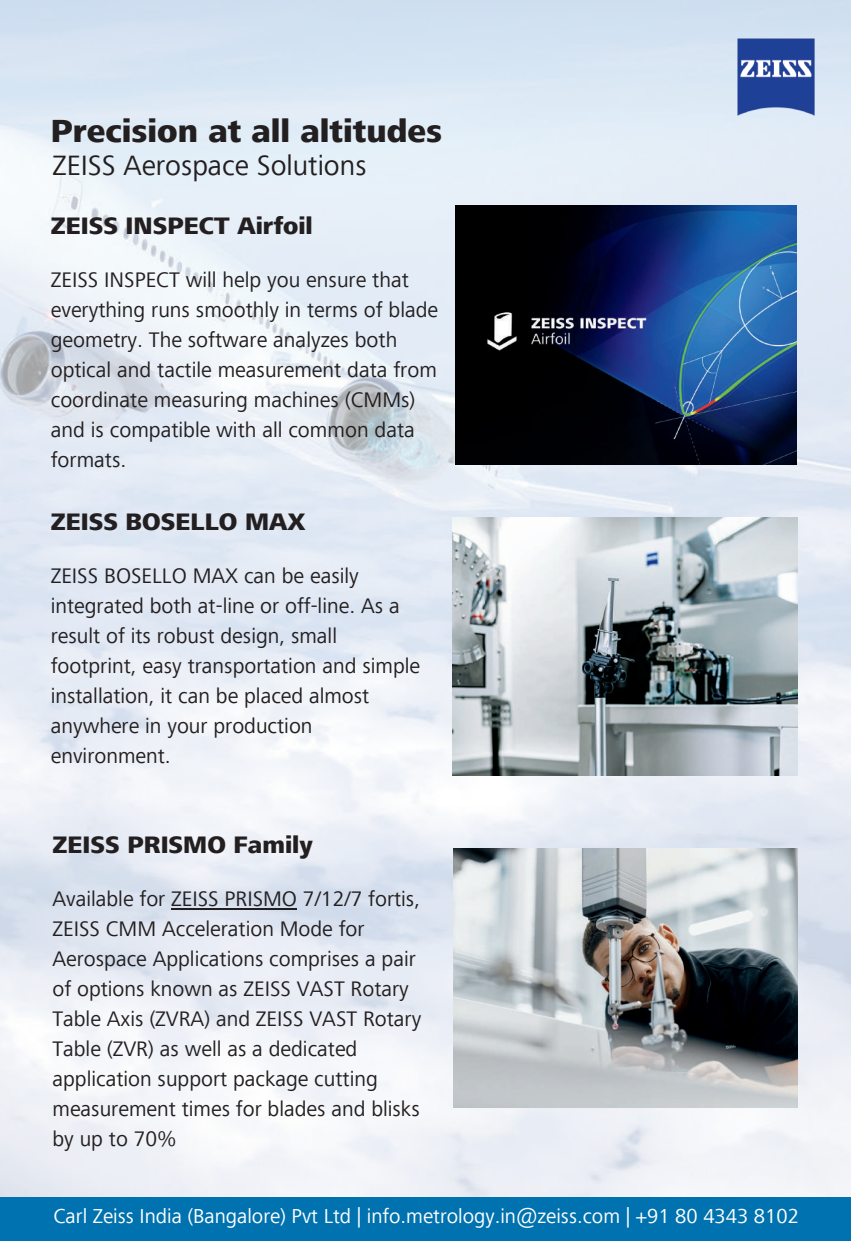
<style>
.page{position:relative;width:851px;height:1241px;background:#fff}
.page>*{position:absolute;margin:0;border:0;box-sizing:border-box;transform-origin:0 0}
.t1{font:800 32.88px "ZEISS Frutiger Next W1 G";color:#231f20}
.t2{font:28.75px "ZEISS Frutiger Next W1 G";color:#231f20}
.t3{font:800 24.5px "ZEISS Frutiger Next W1 G";color:#231f20}
.t4{font:21.62px/30px "ZEISS Frutiger Next W1 G";color:#231f20}
.t5{font:20.75px "ZEISS Frutiger Next W1 G";color:#fff}
</style>
<div class="page">
<img style="left:0;top:0;width:850px;height:1197px">
<img style="left:699px;top:0;width:151px;height:153px">
<img style="left:453px;top:848px;width:343px;height:259px">
<img style="left:453px;top:517px;width:344px;height:258px">
<img style="left:455px;top:205px;width:341px;height:259px">
<div style="left:0;top:1197px;width:850px;height:43px;background:#0072af"></div>
<hr style="left:171px;top:907px;width:126px;height:2px;background:#231f20">
<h1 class="t1" style="left:51px;top:112px;width:393px">Precision at all altitudes</h1>
<h2 class="t2" style="left:52px;top:149px;width:315px">ZEISS Aerospace Solutions</h2>
<p class="t3" style="left:51px;top:212px;width:263px">ZEISS INSPECT Airfoil</p>
<p class="t4" style="left:51px;top:265px;width:389px">ZEISS INSPECT will help you ensure that everything runs smoothly in terms of blade geometry. The software analyzes both optical and tactile measurement data from coordinate measuring machines (CMMs) and is compatible with all common data formats.</p>
<p class="t3" style="left:51px;top:508px;width:256px">ZEISS BOSELLO MAX</p>
<p class="t4" style="left:51px;top:561px;width:371px">ZEISS BOSELLO MAX can be easily integrated both at-line or off-line. As a result of its robust design, small footprint, easy transportation and simple installation, it can be placed almost anywhere in your production environment.</p>
<p class="t3" style="left:52px;top:830px;width:262px">ZEISS PRISMO Family</p>
<p class="t4" style="left:52px;top:884px;width:370px">Available for ZEISS PRISMO 7/12/7 fortis, ZEISS CMM Acceleration Mode for Aerospace Applications comprises a pair of options known as ZEISS VAST Rotary Table Axis (ZVRA) and ZEISS VAST Rotary Table (ZVR) as well as a dedicated application support package cutting measurement times for blades and blisks by up to 70%</p>
<p class="t5" style="left:53px;top:1204px;width:747px">Carl Zeiss India (Bangalore) Pvt Ltd | info.metrology.in@zeiss.com | +91 80 4343 8102</p>
</div>
